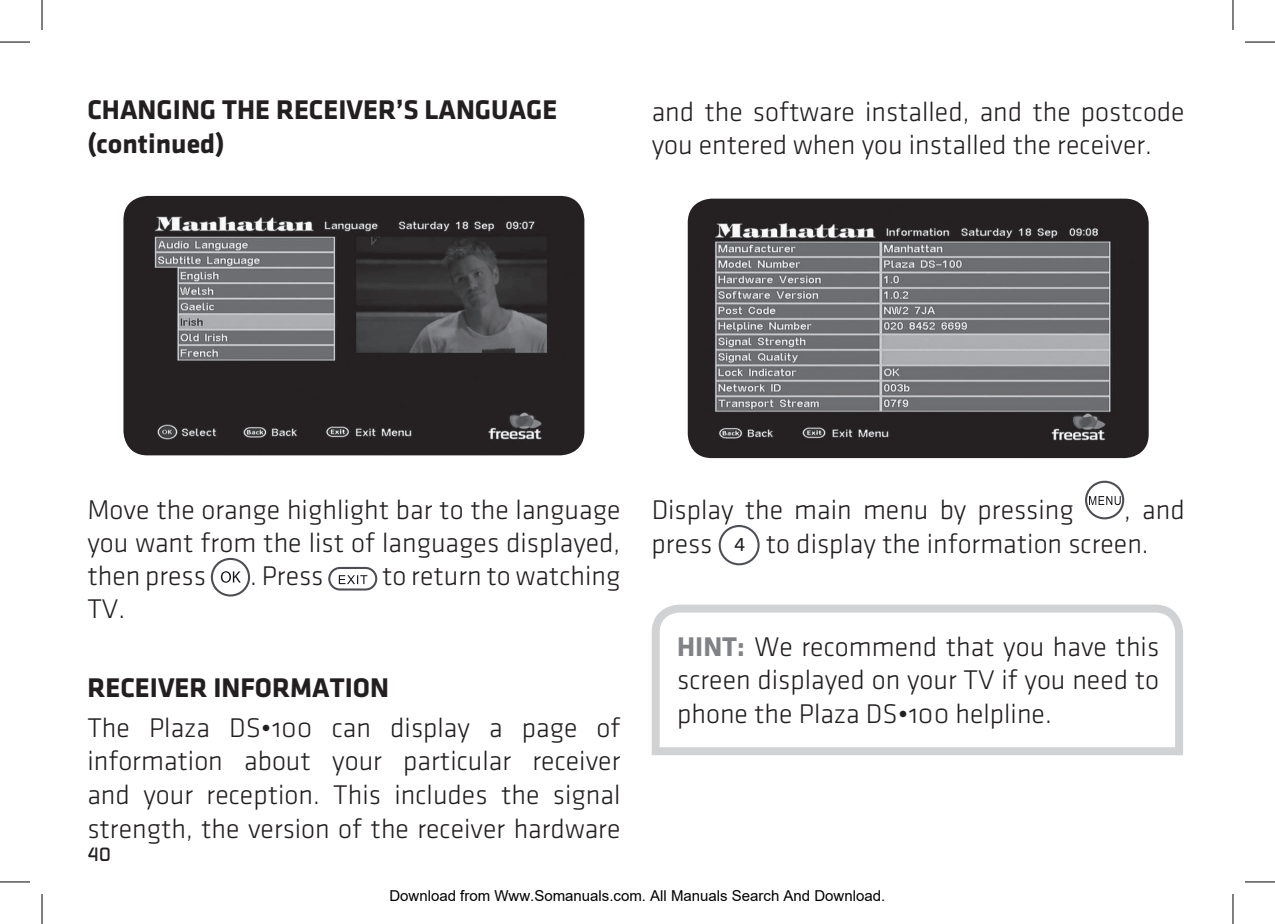
<style>
.page{position:relative;width:1275px;height:924px;background:#fff}
.page>*{position:absolute;margin:0;border:0;box-sizing:border-box;transform-origin:0 0}
.t1{font:28px/33.6px "Klavika Light OSF";color:#231f20;text-align:justify}
.t2{font:700 28px "Klavika";color:#231f20}
.t3{font:28px "Klavika Bold Caps SC";color:#231f20}
.t4{font:500 20px "Digital Sans";color:#231f20}
.t5{font:15px "Arial";color:#000}
.s1{font-family:"Klavika";font-size:20px}
.s2{font-family:"Klavika";font-weight:700;color:#808285}
</style>
<div class="page">
<img style="left:123px;top:196px;width:461px;height:259px">
<svg style="left:221px;top:571px;width:20px;height:11px"></svg>
<div style="left:211px;top:557px;width:39px;height:39px;border:2px solid #4d4e53;border-radius:50%"></div>
<svg style="left:328px;top:566px;width:50px;height:25px"></svg>
<img style="left:688px;top:198px;width:460px;height:260px">
<svg style="left:1085px;top:480px;width:39px;height:39px"></svg>
<svg style="left:1089px;top:496px;width:31px;height:9px"></svg>
<div style="left:718px;top:524px;width:41px;height:41px;border:2px solid #4d4f56;border-radius:50%"></div>
<svg style="left:651px;top:604px;width:532px;height:150px"></svg>
<hr style="left:0;top:42px;width:30px;height:1px;background:#000">
<hr style="left:1245px;top:42px;width:30px;height:1px;background:#000">
<hr style="left:0;top:881px;width:30px;height:1px;background:#000">
<hr style="left:1245px;top:881px;width:30px;height:1px;background:#000">
<hr style="left:42px;top:0;width:1px;height:30px;background:#000">
<hr style="left:42px;top:893px;width:1px;height:30px;background:#000">
<hr style="left:1232px;top:0;width:1px;height:30px;background:#000">
<hr style="left:1232px;top:893px;width:1px;height:30px;background:#000">
<p class="t3" style="left:87px;top:94px;width:472px">CHANGING THE RECEIVER’S LANGUAGE</p>
<p class="t2" style="left:87px;top:128px;width:139px">(continued)</p>
<p class="t1" style="left:651px;top:95px;width:534px">and the software installed, and the postcode you entered when you installed the receiver.</p>
<p class="t1" style="left:87px;top:493px;width:534px;line-height:33px">Move the orange highlight bar to the language you want from the list of languages displayed, then press</p>
<p class="t1" style="left:250px;top:558px;width:75px">. Press</p>
<p class="t1" style="left:382px;top:558px;width:240px">to return to watching</p>
<p class="t1" style="left:87px;top:592px;width:39px">TV.</p>
<p class="t2" style="left:87px;top:672px;width:303px">RECEIVER INFORMATION</p>
<p class="t1" style="left:87px;top:710px;width:534px">The Plaza DS•100 can display a page of information about your particular receiver and your reception. This includes the signal strength, the version of the receiver hardware</p>
<p class="t4" style="left:87px;top:842px;width:25px">40</p>
<p class="t1" style="left:651px;top:493px;width:534px;text-indent:472px">, and press <span class="s1">4</span> to display the information screen.</p>
<p class="t1" style="left:651px;top:493px;width:423px">Display the main menu by pressing</p>
<p class="t1" style="left:677px;top:629px;width:483px"><span class="s2">HINT:</span> We recommend that you have this screen displayed on your TV if you need to phone the Plaza DS•100 helpline.</p>
<p class="t5" style="left:389px;top:886px;width:497px">Download from Www.Somanuals.com. All Manuals Search And Download.</p>
</div>
